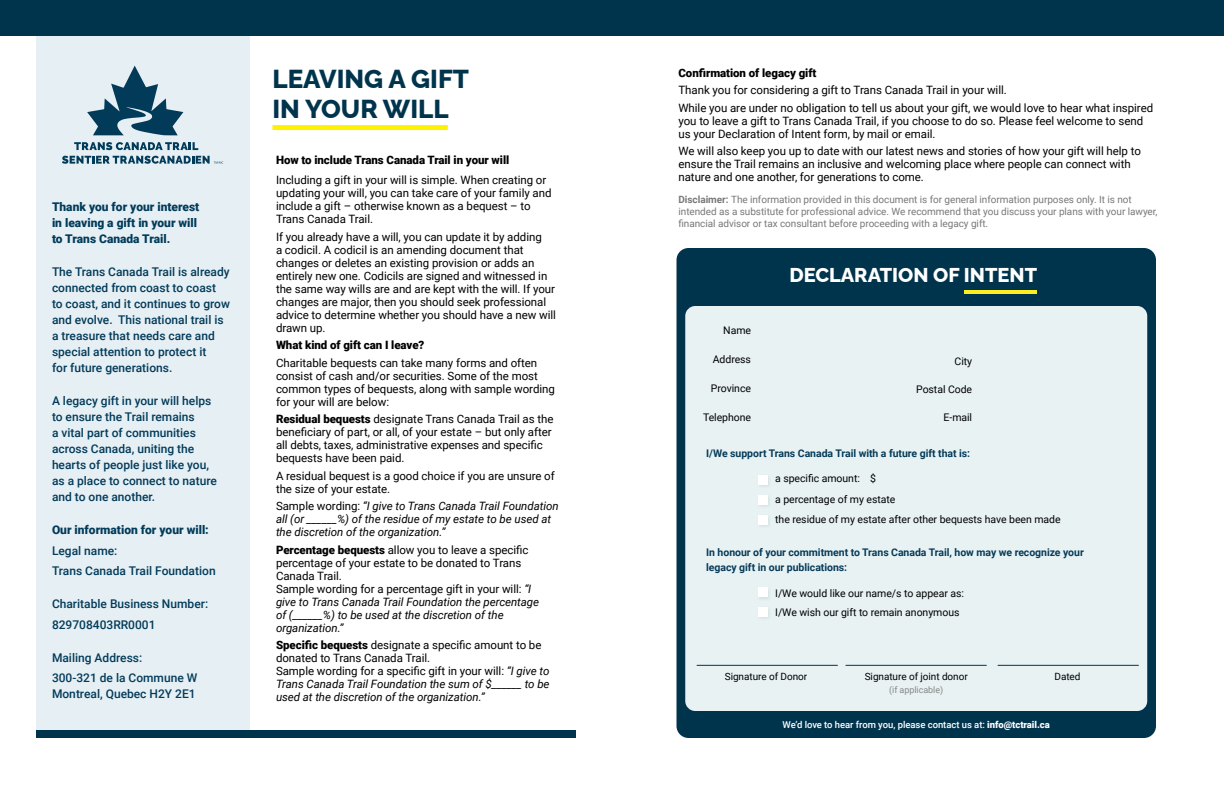
<style>
.page{position:relative;width:1224px;height:792px;background:#fff}
.page>*{position:absolute;margin:0;border:0;box-sizing:border-box;transform-origin:0 0}
.t1{font:800 26px/30px "Raleway";color:#00344d}
.t2{font:800 20px "Raleway";color:#fff}
.t3{font:500 12px/16px "Roboto";color:#023b5a}
.t4{font:900 12px/16px "Roboto";color:#023b5a}
.t5{font:11.5px/13px "Roboto";letter-spacing:-.005em;color:#000}
.t6{font:italic 11.5px/13px "Roboto";letter-spacing:-.005em;color:#000}
.t7{font:900 11.5px "Roboto";letter-spacing:-.005em;color:#000}
.t8{font:10.5px/20.5px "Roboto";letter-spacing:-.005em;color:#000}
.t9{font:700 10.5px/15px "Roboto";letter-spacing:-.005em;color:#063b59}
.t10{font:10px/12px "Roboto";letter-spacing:-.005em;color:#787878}
.t11{font:10px "Roboto";letter-spacing:-.005em;color:#000}
.t12{font:500 9.5px "Roboto";letter-spacing:-.005em;color:#fff}
.t13{font:9px "Roboto";letter-spacing:-.005em;color:#878787}
.s1{font-weight:900}
.s2{font-style:normal}
.s3{font-style:italic}
.s4{font-weight:700}
</style>
<div class="page">
<div style="left:36px;top:32px;width:214px;height:698px;background:#e6eff3"></div>
<div style="left:0;top:0;width:1224px;height:36px;background:#00344d"></div>
<div style="left:36px;top:730px;width:540px;height:8px;background:#00344d"></div>
<div style="left:272px;top:125px;width:176px;height:5px;background:#fff200"></div>
<svg style="left:87px;top:66px;width:96px;height:69px"></svg>
<svg style="left:74px;top:142px;width:124px;height:8px"></svg>
<svg style="left:62px;top:156px;width:161px;height:8px"></svg>
<div style="left:676px;top:248px;width:480px;height:490px;background:#00344d;border-radius:12px"></div>
<div style="left:685px;top:306px;width:462px;height:405px;background:#e8f2f3;border-radius:10px"></div>
<div style="left:756px;top:474px;width:15px;height:15px;background:#e0eced"></div>
<div style="left:758px;top:475px;width:10px;height:10px;background:#fff"></div>
<div style="left:756px;top:494px;width:15px;height:15px;background:#e0eced"></div>
<div style="left:758px;top:495px;width:10px;height:10px;background:#fff"></div>
<div style="left:756px;top:514px;width:15px;height:15px;background:#e0eced"></div>
<div style="left:758px;top:515px;width:10px;height:10px;background:#fff"></div>
<div style="left:756px;top:586px;width:15px;height:15px;background:#deeaec"></div>
<div style="left:758px;top:587px;width:10px;height:10px;background:#fff"></div>
<div style="left:756px;top:606px;width:15px;height:15px;background:#e0eced"></div>
<div style="left:758px;top:607px;width:10px;height:10px;background:#fff"></div>
<hr style="left:964px;top:290px;width:73px;height:3px;background:#fbee23">
<hr style="left:697px;top:665px;width:141px;height:1px;background:#00344d">
<hr style="left:846px;top:665px;width:140px;height:1px;background:#00344d">
<hr style="left:998px;top:665px;width:140px;height:1px;background:#00344d">
<p class="t4" style="left:52px;top:199px;width:149px">Thank you for your interest in leaving a gift in your will to Trans Canada Trail.</p>
<p class="t3" style="left:52px;top:264px;width:180px">The Trans Canada Trail is already connected from coast to coast<br>to coast, and it continues to grow and evolve. This national trail is a treasure that needs care and special attention to protect it<br>for future generations.</p>
<p class="t3" style="left:52px;top:393px;width:166px">A legacy gift in your will helps to ensure the Trail remains<br>a vital part of communities across Canada, uniting the hearts of people just like you, as a place to connect to nature and to one another.</p>
<p class="t4" style="left:52px;top:521px;width:158px">Our information for your will:</p>
<p class="t3" style="left:52px;top:540px;width:165px;line-height:20.5px">Legal name:<br>Trans Canada Trail Foundation</p>
<p class="t3" style="left:52px;top:593px;width:158px;line-height:20.5px">Charitable Business Number:<br>829708403RR0001</p>
<p class="t3" style="left:52px;top:647px;width:147px;line-height:20.5px">Mailing Address:<br>300-321 de la Commune W</p>
<p class="t3" style="left:52px;top:685px;width:145px">Montreal, Quebec H2Y 2E1</p>
<h1 class="t1" style="left:272px;top:60px;width:198px">LEAVING A GIFT<br>IN YOUR WILL</h1>
<p class="t7" style="left:276px;top:152px;width:235px">How to include Trans Canada Trail in your will</p>
<p class="t5" style="left:276px;top:173px;width:277px">Including a gift in your will is simple. When creating or updating your will, you can take care of your family and include a gift – otherwise known as a bequest – to Trans Canada Trail.</p>
<p class="t5" style="left:276px;top:230px;width:281px">If you already have a will, you can update it by adding<br>a codicil. A codicil is an amending document that changes or deletes an existing provision or adds an entirely new one. Codicils are signed and witnessed in the same way wills are and are kept with the will. If your changes are major, then you should seek professional advice to determine whether you should have a new will drawn up.</p>
<p class="t7" style="left:276px;top:337px;width:150px">What kind of gift can I leave?</p>
<p class="t5" style="left:276px;top:356px;width:280px">Charitable bequests can take many forms and often consist of cash and/or securities. Some of the most common types of bequests, along with sample wording for your will are below:</p>
<p class="t5" style="left:276px;top:412px;width:279px"><span class="s1">Residual bequests</span> designate Trans Canada Trail as the beneficiary of part, or all, of your estate – but only after all debts, taxes, administrative expenses and specific bequests have been paid.</p>
<p class="t5" style="left:276px;top:469px;width:280px">A residual bequest is a good choice if you are unsure of the size of your estate.</p>
<p class="t6" style="left:276px;top:499px;width:284px"><span class="s2">Sample wording:</span> “I give to Trans Canada Trail Foundation all (or ______%) of the residue of my estate to be used at the discretion of the organization.”</p>
<p class="t5" style="left:276px;top:543px;width:265px"><span class="s1">Percentage bequests</span> allow you to leave a specific percentage of your estate to be donated to Trans Canada Trail.<br>Sample wording for a percentage gift in your will: <span class="s3">“I give to Trans Canada Trail Foundation the percentage of (______%) to be used at the discretion of the organization.”</span></p>
<p class="t5" style="left:276px;top:638px;width:275px"><span class="s1">Specific bequests</span> designate a specific amount to be donated to Trans Canada Trail.<br>Sample wording for a specific gift in your will: <span class="s3">“I give to Trans Canada Trail Foundation the sum of $______ to be used at the discretion of the organization.”</span></p>
<p class="t7" style="left:678px;top:65px;width:139px">Confirmation of legacy gift</p>
<p class="t5" style="left:678px;top:81px;width:476px;line-height:17.5px">Thank you for considering a gift to Trans Canada Trail in your will.<br>While you are under no obligation to tell us about your gift, we would love to hear what inspired</p>
<p class="t5" style="left:678px;top:114px;width:466px">you to leave a gift to Trans Canada Trail, if you choose to do so. Please feel welcome to send us your Declaration of Intent form, by mail or email.</p>
<p class="t5" style="left:678px;top:144px;width:464px">We will also keep you up to date with our latest news and stories of how your gift will help to ensure the Trail remains an inclusive and welcoming place where people can connect with nature and one another, for generations to come.</p>
<p class="t10" style="left:678px;top:193px;width:481px"><span class="s4">Disclaimer:</span> The information provided in this document is for general information purposes only. It is not intended as a substitute for professional advice. We recommend that you discuss your plans with your lawyer, financial advisor or tax consultant before proceeding with a legacy gift.</p>
<h2 class="t2" style="left:789px;top:259px;width:249px">DECLARATION OF INTENT</h2>
<p class="t8" style="left:723px;top:320px;width:29px">Name</p>
<p class="t8" style="left:713px;top:349px;width:40px">Address</p>
<p class="t8" style="left:711px;top:378px;width:42px">Province</p>
<p class="t8" style="left:703px;top:407px;width:50px">Telephone</p>
<p class="t9" style="left:706px;top:445px;width:266px">I/We support Trans Canada Trail with a future gift that is:</p>
<p class="t8" style="left:955px;top:350px;width:19px">City</p>
<p class="t8" style="left:916px;top:379px;width:58px">Postal Code</p>
<p class="t8" style="left:944px;top:407px;width:30px">E-mail</p>
<p class="t8" style="left:775px;top:468px;width:102px">a specific amount: $</p>
<p class="t8" style="left:775px;top:489px;width:287px">a percentage of my estate<br>the residue of my estate after other bequests have been made</p>
<p class="t9" style="left:706px;top:544px;width:379px">In honour of your commitment to Trans Canada Trail, how may we recognize your legacy gift in our publications:</p>
<p class="t8" style="left:775px;top:583px;width:190px">I/We would like our name/s to appear as:</p>
<p class="t8" style="left:775px;top:602px;width:186px">I/We wish our gift to remain anonymous</p>
<p class="t11" style="left:725px;top:669px;width:84px">Signature of Donor</p>
<p class="t11" style="left:865px;top:669px;width:105px">Signature of joint donor</p>
<p class="t11" style="left:1055px;top:669px;width:28px">Dated</p>
<p class="t13" style="left:889px;top:683px;width:56px">(if applicable)</p>
<p class="t12" style="left:783px;top:718px;width:269px">We’d love to hear from you, please contact us at: <span class="s1">info@tctrail.ca</span></p>
</div>
